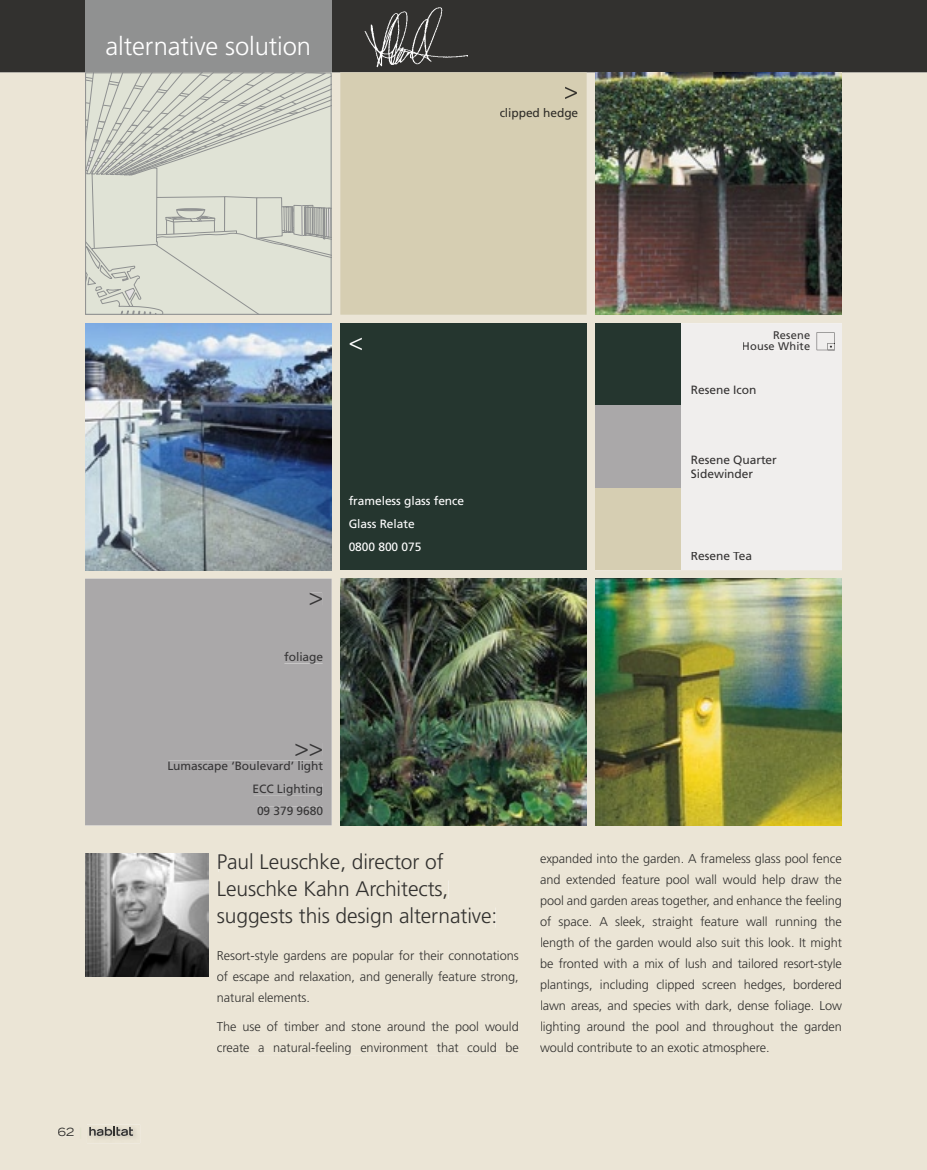
<style>
.page{position:relative;width:927px;height:1170px;background:#fff}
.page>*{position:absolute;margin:0;border:0;box-sizing:border-box;transform-origin:0 0}
.t1{font:300 25.65px "Frutiger";letter-spacing:-.005em;color:#fff}
.t2{font:300 24px "Frutiger";color:#363536}
.t3{font:300 24px "Frutiger";color:#2f2d28}
.t4{font:300 24px "Frutiger";color:#fff}
.t5{font:300 21px/27px "Frutiger";letter-spacing:-.005em;color:#32312f}
.t6{font:300 12.75px/21px "Frutiger";letter-spacing:-.005em;color:#32312f;text-align:justify}
.t7{font:12px/22.8px "Frutiger";letter-spacing:-.005em;color:#363536;text-align:right}
.t8{font:12px/14.2px "Frutiger";letter-spacing:-.005em;color:#353333}
.t9{font:12px/22.8px "Frutiger";letter-spacing:-.005em;color:#fff}
.t10{font:12px "Frutiger";letter-spacing:-.005em;color:#2f2d28}
.t11{font:expanded 11.25px "Trade Gothic LH";color:#32312f}
.t12{font:11.1px/11.1px "Frutiger";letter-spacing:.015em;color:#353333;text-align:right}
.s1{color:#dfe2ca}
</style>
<div class="page">
<div style="left:0;top:72px;width:927px;height:1097px;background:#ebe5d6"></div>
<div style="left:0;top:0;width:927px;height:72px;background:#32312f"></div>
<div style="left:85px;top:0;width:247px;height:72px;background:#909191"></div>
<img style="left:359px;top:5px;width:109px;height:66px">
<div style="left:85px;top:578px;width:247px;height:247px;background:#aaa8a9"></div>
<div style="left:310px;top:592px;width:12px;height:13px;background:#aaa8a9"></div>
<div style="left:284px;top:651px;width:39px;height:12px;background:#aaa8a9"></div>
<div style="left:296px;top:743px;width:26px;height:12px;background:#aaa8a9"></div>
<div style="left:168px;top:760px;width:155px;height:12px;background:#aaa8a9"></div>
<div style="left:254px;top:783px;width:68px;height:12px;background:#aaa8a9"></div>
<div style="left:258px;top:806px;width:65px;height:9px;background:#aaa8a9"></div>
<img style="left:595px;top:578px;width:247px;height:247px">
<img style="left:340px;top:578px;width:247px;height:247px">
<img style="left:85px;top:853px;width:123px;height:123px">
<div style="left:219px;top:853px;width:225px;height:19px;background:#ebe5d6"></div>
<div style="left:219px;top:880px;width:229px;height:19px;background:#ebe5d6"></div>
<div style="left:218px;top:907px;width:277px;height:20px;background:#ebe5d6"></div>
<div style="left:218px;top:949px;width:301px;height:13px;background:#ebe5d6"></div>
<div style="left:217px;top:971px;width:302px;height:12px;background:#ebe5d6"></div>
<div style="left:218px;top:992px;width:92px;height:9px;background:#ebe5d6"></div>
<div style="left:217px;top:1021px;width:302px;height:12px;background:#ebe5d6"></div>
<div style="left:217px;top:1042px;width:302px;height:12px;background:#ebe5d6"></div>
<div style="left:541px;top:853px;width:301px;height:12px;background:#ebe5d6"></div>
<div style="left:541px;top:874px;width:301px;height:12px;background:#ebe5d6"></div>
<div style="left:541px;top:895px;width:301px;height:12px;background:#ebe5d6"></div>
<div style="left:541px;top:916px;width:301px;height:12px;background:#ebe5d6"></div>
<div style="left:541px;top:937px;width:301px;height:12px;background:#ebe5d6"></div>
<div style="left:541px;top:958px;width:301px;height:12px;background:#ebe5d6"></div>
<div style="left:541px;top:979px;width:301px;height:12px;background:#ebe5d6"></div>
<div style="left:541px;top:1000px;width:301px;height:12px;background:#ebe5d6"></div>
<div style="left:541px;top:1021px;width:301px;height:12px;background:#ebe5d6"></div>
<div style="left:540px;top:1042px;width:228px;height:12px;background:#ebe5d6"></div>
<div style="left:340px;top:72px;width:247px;height:243px;background:#d6ceb2"></div>
<img style="left:595px;top:72px;width:247px;height:242px">
<div style="left:565px;top:86px;width:12px;height:13px;background:#d6ceb2"></div>
<div style="left:500px;top:108px;width:78px;height:12px;background:#d6ceb2"></div>
<div style="left:681px;top:323px;width:161px;height:247px;background:#f0eeed"></div>
<div style="left:595px;top:323px;width:86px;height:82px;background:#25362f"></div>
<div style="left:595px;top:488px;width:86px;height:82px;background:#d6ceb2"></div>
<div style="left:595px;top:405px;width:86px;height:83px;background:#aaa8a9"></div>
<div style="left:692px;top:385px;width:63px;height:9px;background:#f0eeed"></div>
<div style="left:692px;top:455px;width:85px;height:10px;background:#f0eeed"></div>
<div style="left:692px;top:469px;width:61px;height:9px;background:#f0eeed"></div>
<div style="left:692px;top:552px;width:59px;height:8px;background:#f0eeed"></div>
<img style="left:85px;top:323px;width:247px;height:247px">
<svg style="left:87px;top:74px;width:243px;height:239px;background:#d6d9ce"></svg>
<div style="left:85px;top:72px;width:247px;height:243px;border:1px solid #909191"></div>
<div style="left:340px;top:323px;width:247px;height:247px;background:#25362f"></div>
<div style="left:774px;top:331px;width:36px;height:8px;background:#f0eeed"></div>
<div style="left:743px;top:341px;width:67px;height:9px;background:#f0eeed"></div>
<svg style="left:817px;top:332px;width:18px;height:18px"></svg>
<img style="left:87px;top:1124px;width:53px;height:19px">
<svg style="left:89px;top:1126px;width:44px;height:9px"></svg>
<div style="left:58px;top:1127px;width:16px;height:8px;background:#ebe5d6"></div>
<h1 class="t1" style="left:106px;top:32px;width:207px">alternative solution</h1>
<h2 class="t3" style="left:564px;top:77px;width:16px">&gt;</h2>
<p class="t10" style="left:500px;top:106px;width:80px">clipped hedge</p>
<p class="t11" style="left:58px;top:1124px;width:26px">62 <span class="s1">|</span></p>
<h2 class="t4" style="left:349px;top:328px;width:16px">&lt;</h2>
<h2 class="t2" style="left:309px;top:583px;width:16px">&gt;</h2>
<p class="t7" style="left:284px;top:645px;width:40px">foliage</p>
<p class="t9" style="left:349px;top:489px;width:117px">frameless glass fence<br>Glass Relate<br>0800 800 075</p>
<p class="t12" style="left:742px;top:329px;width:70px">Resene<br>House White</p>
<p class="t8" style="left:691px;top:383px;width:67px">Resene Icon</p>
<p class="t8" style="left:691px;top:452px;width:87px">Resene Quarter<br>Sidewinder</p>
<p class="t8" style="left:691px;top:549px;width:63px">Resene Tea</p>
<h2 class="t2" style="left:294px;top:733px;width:30px">&gt;&gt;</h2>
<p class="t7" style="left:167px;top:754px;width:157px">Lumascape ‘Boulevard’ light<br>ECC Lighting<br>09 379 9680</p>
<h3 class="t5" style="left:217px;top:848px;width:282px">Paul Leuschke, director of<br>Leuschke Kahn Architects, suggests this design alternative:</h3>
<p class="t6" style="left:217px;top:945px;width:303px">Resort-style gardens are popular for their connotations of escape and relaxation, and generally feature strong, natural elements.</p>
<p class="t6" style="left:217px;top:1016px;width:303px">The use of timber and stone around the pool would create a natural-feeling environment that could be</p>
<p class="t6" style="left:540px;top:848px;width:303px">expanded into the garden. A frameless glass pool fence and extended feature pool wall would help draw the pool and garden areas together, and enhance the feeling of space. A sleek, straight feature wall running the length of the garden would also suit this look. It might be fronted with a mix of lush and tailored resort-style plantings, including clipped screen hedges, bordered lawn areas, and species with dark, dense foliage. Low lighting around the pool and throughout the garden would contribute to an exotic atmosphere.</p>
</div>
